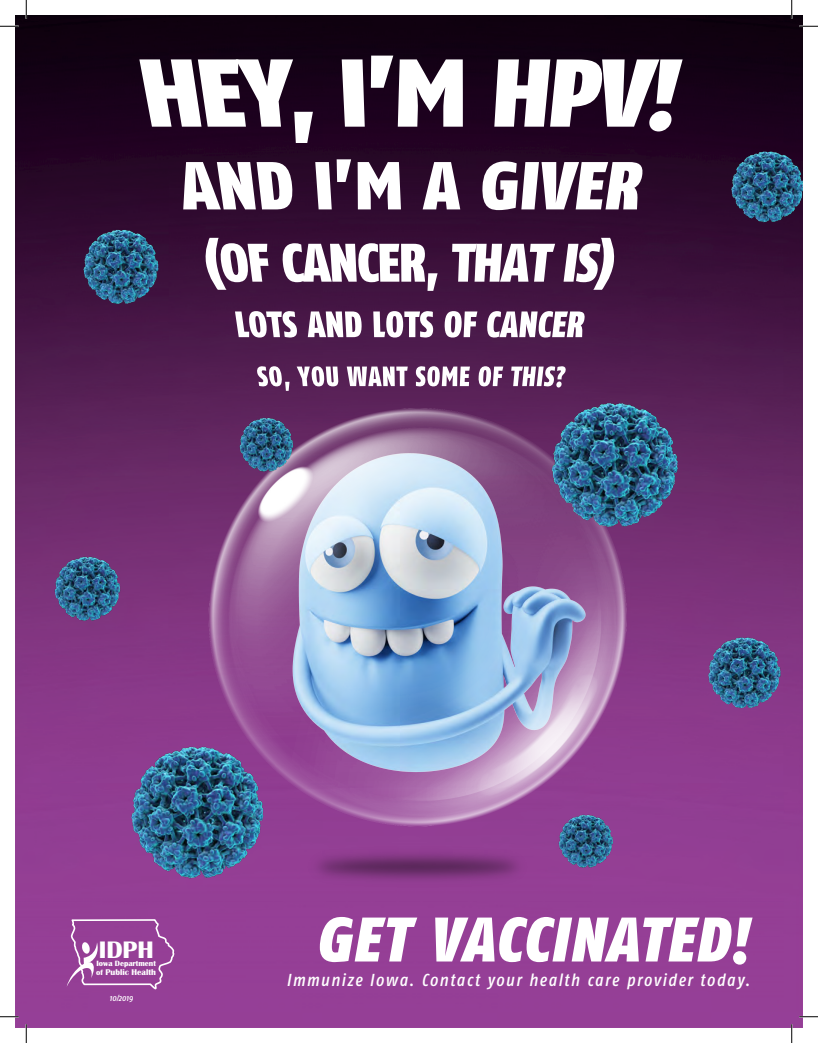
<style>
.page{position:relative;width:818px;height:1043px;background:#fff}
.page>*{position:absolute;margin:0;border:0;box-sizing:border-box;transform-origin:0 0}
.t1{font:italic 900 62.75px "Fago Co";letter-spacing:.025em;color:#fff}
.t2{font:700 24.75px "Britannic";color:#fff}
.t3{font:italic 500 17.38px "Fago Co";letter-spacing:.09em;color:#fff}
.t4{font:italic 500 8.75px "Fago Co";color:#fff}
.t5{font:700 8.62px "Britannic";color:#fff}
.t6{font:700 7.88px "Britannic";color:#fff}
.s1{font-size:7.88px}
</style>
<div class="page">
<img style="left:15px;top:15px;width:787px;height:1012px">
<svg style="left:139px;top:59px;width:174px;height:84px"></svg>
<svg style="left:342px;top:59px;width:23px;height:68px"></svg>
<svg style="left:371px;top:56px;width:92px;height:71px"></svg>
<svg style="left:494px;top:59px;width:188px;height:72px"></svg>
<svg style="left:183px;top:162px;width:111px;height:47px"></svg>
<svg style="left:315px;top:159px;width:36px;height:50px"></svg>
<svg style="left:357px;top:162px;width:44px;height:47px"></svg>
<svg style="left:422px;top:162px;width:38px;height:47px"></svg>
<svg style="left:481px;top:161px;width:163px;height:49px"></svg>
<svg style="left:204px;top:238px;width:64px;height:52px"></svg>
<svg style="left:281px;top:243px;width:156px;height:48px"></svg>
<svg style="left:452px;top:244px;width:103px;height:38px"></svg>
<svg style="left:563px;top:238px;width:53px;height:52px"></svg>
<svg style="left:235px;top:311px;width:62px;height:26px"></svg>
<svg style="left:308px;top:311px;width:54px;height:26px"></svg>
<svg style="left:373px;top:311px;width:60px;height:26px"></svg>
<svg style="left:444px;top:311px;width:33px;height:26px"></svg>
<svg style="left:486px;top:311px;width:99px;height:26px"></svg>
<svg style="left:256px;top:366px;width:33px;height:25px"></svg>
<svg style="left:296px;top:366px;width:42px;height:20px"></svg>
<svg style="left:347px;top:366px;width:61px;height:20px"></svg>
<svg style="left:416px;top:366px;width:54px;height:20px"></svg>
<svg style="left:478px;top:366px;width:25px;height:20px"></svg>
<svg style="left:511px;top:366px;width:55px;height:21px"></svg>
<img style="left:191px;top:405px;width:439px;height:485px">
<img style="left:120px;top:735px;width:153px;height:153px">
<img style="left:725px;top:145px;width:77px;height:83px">
<img style="left:78px;top:223px;width:85px;height:86px">
<img style="left:554px;top:810px;width:62px;height:62px">
<img style="left:235px;top:414px;width:62px;height:62px">
<img style="left:702px;top:631px;width:83px;height:82px">
<img style="left:50px;top:551px;width:74px;height:74px">
<img style="left:542px;top:392px;width:144px;height:144px">
<svg style="left:67px;top:919px;width:107px;height:70px;background:#a052a0"></svg>
<svg style="left:0;top:25px;width:19px;height:2px"></svg>
<svg style="left:799px;top:25px;width:19px;height:2px"></svg>
<svg style="left:0;top:1015px;width:19px;height:2px"></svg>
<svg style="left:799px;top:1015px;width:19px;height:2px"></svg>
<svg style="left:25px;top:0;width:2px;height:19px"></svg>
<svg style="left:25px;top:1024px;width:2px;height:18px"></svg>
<svg style="left:790px;top:0;width:2px;height:19px"></svg>
<svg style="left:790px;top:1024px;width:2px;height:18px"></svg>
<p class="t2" style="left:99px;top:935px;width:56px">IDPH</p>
<p class="t6" style="left:96px;top:959px;width:61px">Iowa Department</p>
<p class="t5" style="left:96px;top:966px;width:61px"><span class="s1">of</span> Public Health</p>
<p class="t4" style="left:109px;top:993px;width:25px">10/2019</p>
<p class="t1" style="left:315px;top:901px;width:433px">GET VACCINATED!</p>
<p class="t3" style="left:286px;top:969px;width:465px">Immunize Iowa. Contact your health care provider today.</p>
</div>
